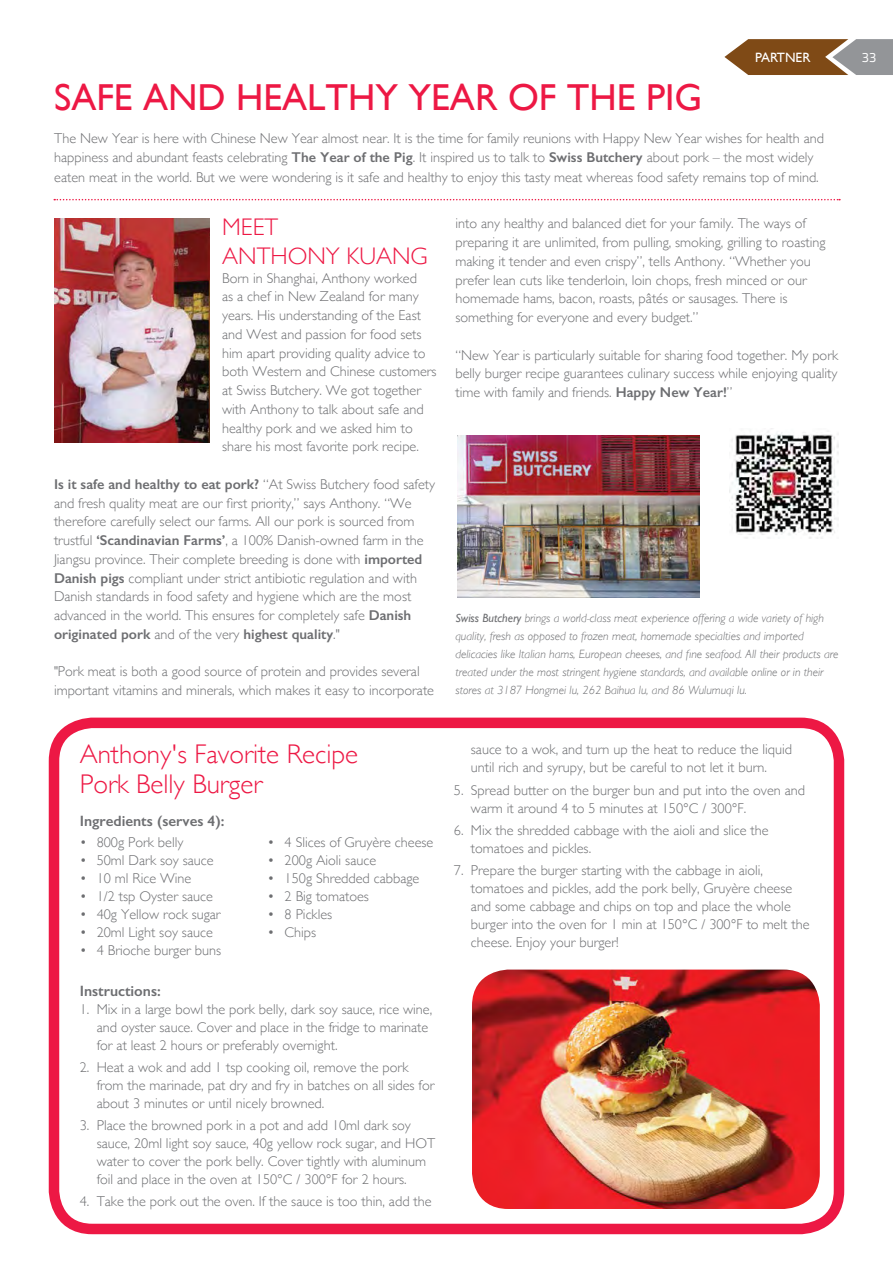
<style>
.page{position:relative;width:893px;height:1263px;background:#fff}
.page>*{position:absolute;margin:0;border:0;box-sizing:border-box;transform-origin:0 0}
.t1{font:37.5px "Gill Sans";color:#ed1844}
.t2{font:300 27px/30px "Gill Sans";color:#ed1844}
.t3{font:300 24px/28.8px "Gill Sans";color:#ed1844}
.t4{font:600 15px "Gill Sans";color:#6d6e71}
.t5{font:300 14.25px/18.8px "Gill Sans";color:#6d6e71}
.t6{font:13.5px "Gill Sans";color:#fff}
.t7{font:13.5px "Titillium Maps 29 L 400 wt";color:#fff}
.t8{font:italic 300 12px/18px "Gill Sans";color:#6d6e71}
.s1{font-weight:600}
.s2{font-weight:400}
</style>
<div class="page">
<img style="left:472px;top:969px;width:348px;height:240px">
<div style="left:49px;top:718px;width:795px;height:516px;border:10px solid #ed1844;border-radius:38px"></div>
<img style="left:458px;top:436px;width:241px;height:162px">
<img style="left:729px;top:428px;width:110px;height:110px">
<img style="left:54px;top:218px;width:155px;height:224px">
<svg style="left:54px;top:199px;width:786px;height:1px"></svg>
<svg style="left:724px;top:39px;width:169px;height:36px"></svg>
<p class="t6" style="left:755px;top:50px;width:57px">PARTNER</p>
<p class="t7" style="left:862px;top:47px;width:16px">33</p>
<h1 class="t1" style="left:54px;top:75px;width:650px">SAFE AND HEALTHY YEAR OF THE PIG</h1>
<p class="t5" style="left:54px;top:128px;width:771px;line-height:19.5px">The New Year is here with Chinese New Year almost near. It is the time for family reunions with Happy New Year wishes for health and happiness and abundant feasts celebrating <span class="s1">The Year of the Pig</span>. It inspired us to talk to <span class="s1">Swiss Butchery</span> about pork – the most widely eaten meat in the world. But we were wondering is it safe and healthy to enjoy this tasty meat whereas food safety remains top of mind.</p>
<h3 class="t3" style="left:222px;top:212px;width:207px">MEET<br>ANTHONY KUANG</h3>
<p class="t5" style="left:222px;top:268px;width:216px">Born in Shanghai, Anthony worked<br>as a chef in New Zealand for many years. His understanding of the East and West and passion for food sets him apart providing quality advice to both Western and Chinese customers at Swiss Butchery. We got together with Anthony to talk about safe and healthy pork and we asked him to share his most favorite pork recipe.</p>
<p class="t5" style="left:54px;top:474px;width:383px"><span class="s1">Is it safe and healthy to eat pork?</span> “At Swiss Butchery food safety and fresh quality meat are our first priority,” says Anthony. “We therefore carefully select our farms. All our pork is sourced from trustful <span class="s1">‘Scandinavian Farms’</span>, a 100% Danish-owned farm in the Jiangsu province. Their complete breeding is done with <span class="s1">imported Danish pigs</span> compliant under strict antibiotic regulation and with Danish standards in food safety and hygiene which are the most advanced in the world. This ensures for completely safe <span class="s1">Danish originated pork</span> and of the very <span class="s1">highest quality</span>."</p>
<p class="t5" style="left:54px;top:662px;width:382px">"Pork meat is both a good source of protein and provides several important vitamins and minerals, which makes it easy to incorporate</p>
<p class="t5" style="left:455px;top:214px;width:372px">into any healthy and balanced diet for your family. The ways of preparing it are unlimited, from pulling, smoking, grilling to roasting making it tender and even crispy”, tells Anthony. “Whether you prefer lean cuts like tenderloin, loin chops, fresh minced or our homemade hams, bacon, roasts, pâtés or sausages. There is something for everyone and every budget.”</p>
<p class="t5" style="left:455px;top:345px;width:384px;text-align:justify">“New Year is particularly suitable for sharing food together. My pork belly burger recipe guarantees culinary success while enjoying quality time with family and friends. <span class="s1">Happy New Year!</span>”</p>
<p class="t8" style="left:455px;top:609px;width:384px"><span class="s2">Swiss Butchery</span> brings a world-class meat experience offering a wide variety of high quality, fresh as opposed to frozen meat, homemade specialties and imported delicacies like Italian hams, European cheeses, and fine seafood. All their products are treated under the most stringent hygiene standards, and available online or in their stores at 3187 Hongmei lu, 262 Baihua lu, and 86 Wulumuqi lu.</p>
<h2 class="t2" style="left:80px;top:738px;width:280px">Anthony's Favorite Recipe<br>Pork Belly Burger</h2>
<p class="t4" style="left:80px;top:812px;width:146px">Ingredients (serves 4):</p>
<p class="t5" style="left:80px;top:833px;width:105px">• 800g Pork belly</p>
<p class="t5" style="left:80px;top:851px;width:135px">• 50ml Dark soy sauce</p>
<p class="t5" style="left:80px;top:869px;width:113px">• 10 ml Rice Wine</p>
<p class="t5" style="left:80px;top:887px;width:135px">• 1/2 tsp Oyster sauce</p>
<p class="t5" style="left:80px;top:905px;width:142px">• 40g Yellow rock sugar</p>
<p class="t5" style="left:80px;top:923px;width:135px">• 20ml Light soy sauce</p>
<p class="t5" style="left:80px;top:941px;width:143px">• 4 Brioche burger buns</p>
<p class="t5" style="left:268px;top:833px;width:167px">• 4 Slices of Gruyère cheese</p>
<p class="t5" style="left:268px;top:851px;width:110px">• 200g Aioli sauce</p>
<p class="t5" style="left:268px;top:869px;width:153px">• 150g Shredded cabbage</p>
<p class="t5" style="left:268px;top:887px;width:103px">• 2 Big tomatoes</p>
<p class="t5" style="left:268px;top:905px;width:66px">• 8 Pickles</p>
<p class="t5" style="left:268px;top:923px;width:50px">• Chips</p>
<p class="t4" style="left:80px;top:981px;width:83px">Instructions:</p>
<p class="t5" style="left:97px;top:999px;width:337px;line-height:18px;text-indent:-17px">1. Mix in a large bowl the pork belly, dark soy sauce, rice wine, and oyster sauce. Cover and place in the fridge to marinate for at least 2 hours or preferably overnight.</p>
<p class="t5" style="left:97px;top:1057px;width:339px;line-height:18px;text-indent:-17px">2. Heat a wok and add 1 tsp cooking oil, remove the pork from the marinade, pat dry and fry in batches on all sides for about 3 minutes or until nicely browned.</p>
<p class="t5" style="left:97px;top:1116px;width:340px;line-height:18px;text-indent:-17px">3. Place the browned pork in a pot and add 10ml dark soy sauce, 20ml light soy sauce, 40g yellow rock sugar, and HOT water to cover the pork belly. Cover tightly with aluminum foil and place in the oven at 150°C / 300°F for 2 hours.</p>
<p class="t5" style="left:80px;top:1192px;width:353px">4. Take the pork out the oven. If the sauce is too thin, add the</p>
<p class="t5" style="left:471px;top:740px;width:323px;line-height:18px">sauce to a wok, and turn up the heat to reduce the liquid until rich and syrupy, but be careful to not let it burn.</p>
<p class="t5" style="left:471px;top:780px;width:336px;line-height:18px;text-indent:-17px">5. Spread butter on the burger bun and put into the oven and warm it around 4 to 5 minutes at 150°C / 300°F.</p>
<p class="t5" style="left:471px;top:820px;width:299px;line-height:18px;text-indent:-17px">6. Mix the shredded cabbage with the aioli and slice the tomatoes and pickles.</p>
<p class="t5" style="left:471px;top:861px;width:340px;line-height:18px;text-indent:-17px">7. Prepare the burger starting with the cabbage in aioli, tomatoes and pickles, add the pork belly, Gruyère cheese and some cabbage and chips on top and place the whole burger into the oven for 1 min at 150°C / 300°F to melt the cheese. Enjoy your burger!</p>
</div>
